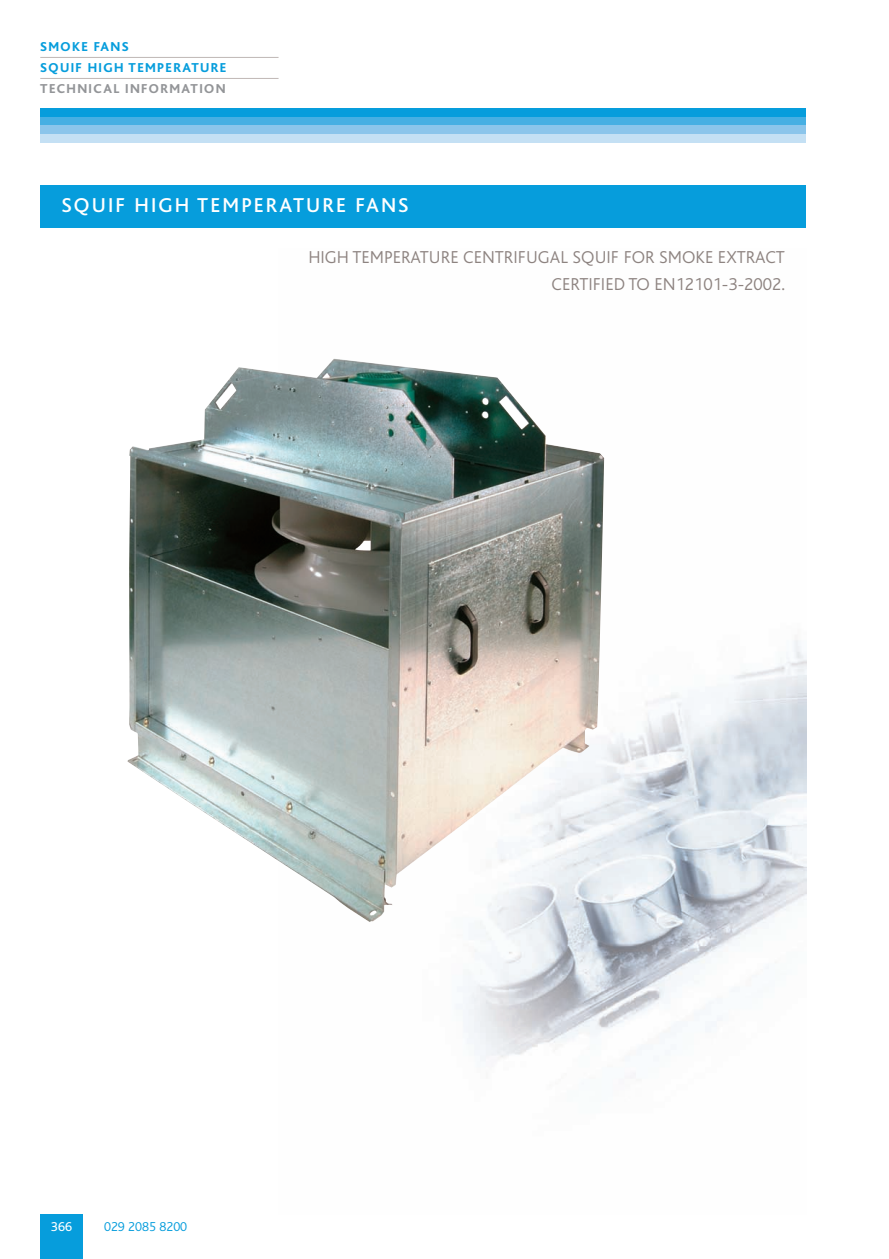
<style>
.page{position:relative;width:889px;height:1259px;background:#fff}
.page>*{position:absolute;margin:0;border:0;box-sizing:border-box;transform-origin:0 0}
.t1{font:500 21px "Bliss";letter-spacing:.1em;color:#fff}
.t2{font:300 18px/27px "Bliss";color:#8d8380;text-align:right}
.t3{font:800 13.5px/21px "Bliss";letter-spacing:.1em;color:#069ddc}
.t4{font:800 13.5px "Bliss";letter-spacing:.1em;color:#939598}
.t5{font:300 13.5px "Bliss";color:#069ddc}
.t6{font:13.5px "Bliss";color:#fff}
</style>
<div class="page">
<div style="left:40px;top:1214px;width:43px;height:44px;background:#069ddc"></div>
<div style="left:40px;top:108px;width:766px;height:9px;background:#069ddc"></div>
<div style="left:40px;top:117px;width:766px;height:8px;background:#46afe3"></div>
<div style="left:40px;top:125px;width:766px;height:9px;background:#8bc5eb"></div>
<div style="left:40px;top:134px;width:766px;height:8px;background:#c4e0f4"></div>
<hr style="left:40px;top:57px;width:238px;height:1px;background:#bfb7b5">
<hr style="left:40px;top:78px;width:238px;height:1px;background:#bfb7b5">
<img style="left:456px;top:458px;width:350px;height:620px">
<div style="left:40px;top:185px;width:766px;height:42px;background:#069ddc"></div>
<img style="left:127px;top:358px;width:477px;height:564px">
<p class="t3" style="left:40px;top:38px;width:188px">SMOKE FANS<br>SQUIF HIGH TEMPERATURE</p>
<p class="t4" style="left:40px;top:84px;width:187px">TECHNICAL INFORMATION</p>
<p class="t1" style="left:62px;top:199px;width:348px">SQUIF HIGH TEMPERATURE FANS</p>
<p class="t2" style="left:308px;top:245px;width:478px">HIGH TEMPERATURE CENTRIFUGAL SQUIF FOR SMOKE EXTRACT<br>CERTIFIED TO EN12101-3-2002.</p>
<p class="t6" style="left:51px;top:1222px;width:23px">366</p>
<p class="t5" style="left:104px;top:1221px;width:85px">029 2085 8200</p>
</div>
